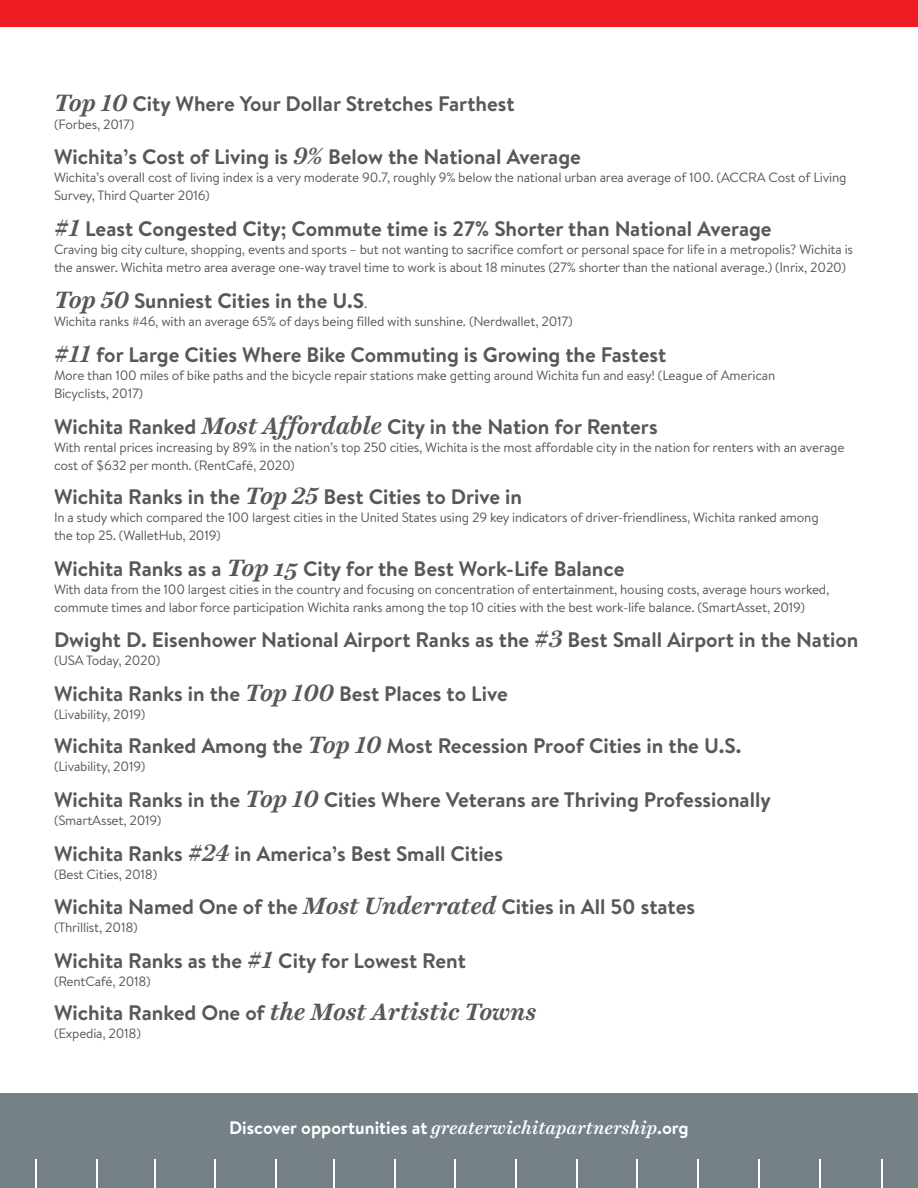
<style>
.page{position:relative;width:918px;height:1188px;background:#fff}
.page>*{position:absolute;margin:0;border:0;box-sizing:border-box;transform-origin:0 0}
.t1{font:italic 700 24px "Harriet Text";letter-spacing:-.005em;color:#57585a}
.t2{font:700 21px "Brandon Text";color:#57585a}
.t3{font:700 18px "Brandon Text";color:#fff}
.t4{font:13.5px/18px "Brandon Text";letter-spacing:-.015em;color:#57585a}
.s1{font-family:"Harriet Text";font-style:italic;font-size:24px}
.s2{font-weight:400;font-size:13.5px}
.s3{font-family:"Brandon Text";font-style:normal;font-size:21px}
.s4{font-family:"Harriet Text";font-weight:500;font-style:italic}
</style>
<div class="page">
<div style="left:0;top:0;width:918px;height:26px;background:#ee1d23"></div>
<div style="left:0;top:1094px;width:918px;height:94px;background:#758087"></div>
<svg style="left:576px;top:1160px;width:1px;height:28px"></svg>
<svg style="left:698px;top:1160px;width:1px;height:28px"></svg>
<svg style="left:394px;top:1160px;width:1px;height:28px"></svg>
<svg style="left:516px;top:1160px;width:1px;height:28px"></svg>
<svg style="left:637px;top:1160px;width:1px;height:28px"></svg>
<hr style="left:333px;top:1160px;width:2px;height:28px;background:#fff">
<svg style="left:154px;top:1160px;width:1px;height:28px"></svg>
<svg style="left:758px;top:1160px;width:1px;height:28px"></svg>
<svg style="left:455px;top:1160px;width:1px;height:28px"></svg>
<svg style="left:215px;top:1160px;width:1px;height:28px"></svg>
<svg style="left:36px;top:1160px;width:1px;height:28px"></svg>
<svg style="left:275px;top:1160px;width:1px;height:28px"></svg>
<svg style="left:96px;top:1160px;width:1px;height:28px"></svg>
<svg style="left:881px;top:1160px;width:1px;height:28px"></svg>
<svg style="left:820px;top:1160px;width:1px;height:28px"></svg>
<p class="t2" style="left:54px;top:90px;width:462px"><span class="s1">Top 10</span> City Where Your Dollar Stretches Farthest</p>
<p class="t4" style="left:54px;top:115px;width:82px">(Forbes, 2017)</p>
<p class="t2" style="left:54px;top:142px;width:528px">Wichita’s Cost of Living is <span class="s1">9%</span> Below the National Average</p>
<p class="t4" style="left:54px;top:168px;width:794px">Wichita’s overall cost of living index is a very moderate 90.7, roughly 9% below the national urban area average of 100. (ACCRA Cost of Living<br>Survey, Third Quarter 2016)</p>
<p class="t2" style="left:54px;top:214px;width:719px"><span class="s1">#1</span> Least Congested City; Commute time is 27% Shorter than National Average</p>
<p class="t4" style="left:54px;top:240px;width:801px">Craving big city culture, shopping, events and sports – but not wanting to sacrifice comfort or personal space for life in a metropolis? Wichita is the answer. Wichita metro area average one-way travel time to work is about 18 minutes (27% shorter than the national average.) (Inrix, 2020)</p>
<p class="t2" style="left:54px;top:286px;width:315px"><span class="s1">Top 50</span> Sunniest Cities in the U.S<span class="s2">.</span></p>
<p class="t4" style="left:54px;top:312px;width:520px">Wichita ranks #46, with an average 65% of days being filled with sunshine. (Nerdwallet, 2017)</p>
<p class="t2" style="left:54px;top:340px;width:614px"><span class="s1">#11</span> for Large Cities Where Bike Commuting is Growing the Fastest</p>
<p class="t4" style="left:54px;top:366px;width:723px">More than 100 miles of bike paths and the bicycle repair stations make getting around Wichita fun and easy! (League of American<br>Bicyclists, 2017)</p>
<p class="t2" style="left:54px;top:412px;width:605px">Wichita Ranked <span class="s1">Most Affordable</span> City in the Nation for Renters</p>
<p class="t4" style="left:54px;top:438px;width:792px">With rental prices increasing by 89% in the nation’s top 250 cities, Wichita is the most affordable city in the nation for renters with an average cost of $632 per month. (RentCafé, 2020)</p>
<p class="t2" style="left:54px;top:483px;width:470px">Wichita Ranks in the <span class="s1">Top 25</span> Best Cities to Drive in</p>
<p class="t4" style="left:54px;top:508px;width:766px">In a study which compared the 100 largest cities in the United States using 29 key indicators of driver-friendliness, Wichita ranked among the top 25. (WalletHub, 2019)</p>
<p class="t2" style="left:54px;top:555px;width:572px">Wichita Ranks as a <span class="s1">Top 15</span> City for the Best Work-Life Balance</p>
<p class="t4" style="left:54px;top:580px;width:777px">With data from the 100 largest cities in the country and focusing on concentration of entertainment, housing costs, average hours worked, commute times and labor force participation Wichita ranks among the top 10 cities with the best work-life balance. (SmartAsset, 2019)</p>
<p class="t2" style="left:54px;top:625px;width:806px">Dwight D. Eisenhower National Airport Ranks as the <span class="s1">#3</span> Best Small Airport in the Nation</p>
<p class="t4" style="left:54px;top:651px;width:108px">(USA Today, 2020)</p>
<p class="t2" style="left:54px;top:679px;width:455px">Wichita Ranks in the <span class="s1">Top 100</span> Best Places to Live</p>
<p class="t4" style="left:54px;top:705px;width:93px">(Livability, 2019)</p>
<p class="t2" style="left:54px;top:732px;width:689px">Wichita Ranked Among the <span class="s1">Top 10</span> Most Recession Proof Cities in the U.S.</p>
<p class="t4" style="left:54px;top:757px;width:93px">(Livability, 2019)</p>
<p class="t2" style="left:54px;top:786px;width:718px">Wichita Ranks in the <span class="s1">Top 10</span> Cities Where Veterans are Thriving Professionally</p>
<p class="t4" style="left:54px;top:811px;width:109px">(SmartAsset, 2019)</p>
<p class="t2" style="left:54px;top:840px;width:451px">Wichita Ranks <span class="s1">#24</span> in America’s Best Small Cities</p>
<p class="t4" style="left:54px;top:865px;width:105px">(Best Cities, 2018)</p>
<p class="t2" style="left:54px;top:892px;width:643px">Wichita Named One of the <span class="s1">Most Underrated</span> Cities in All 50 states</p>
<p class="t4" style="left:54px;top:918px;width:85px">(Thrillist, 2018)</p>
<p class="t2" style="left:54px;top:946px;width:413px">Wichita Ranks as the <span class="s1">#1</span> City for Lowest Rent</p>
<p class="t4" style="left:54px;top:972px;width:98px">(RentCafé, 2018)</p>
<p class="t1" style="left:54px;top:995px;width:484px"><span class="s3">Wichita Ranked One of</span> the Most Artistic Towns</p>
<p class="t4" style="left:54px;top:1024px;width:88px">(Expedia, 2018)</p>
<p class="t3" style="left:229px;top:1115px;width:461px">Discover opportunities at <span class="s4">greaterwichitapartnership</span>.org</p>
</div>
